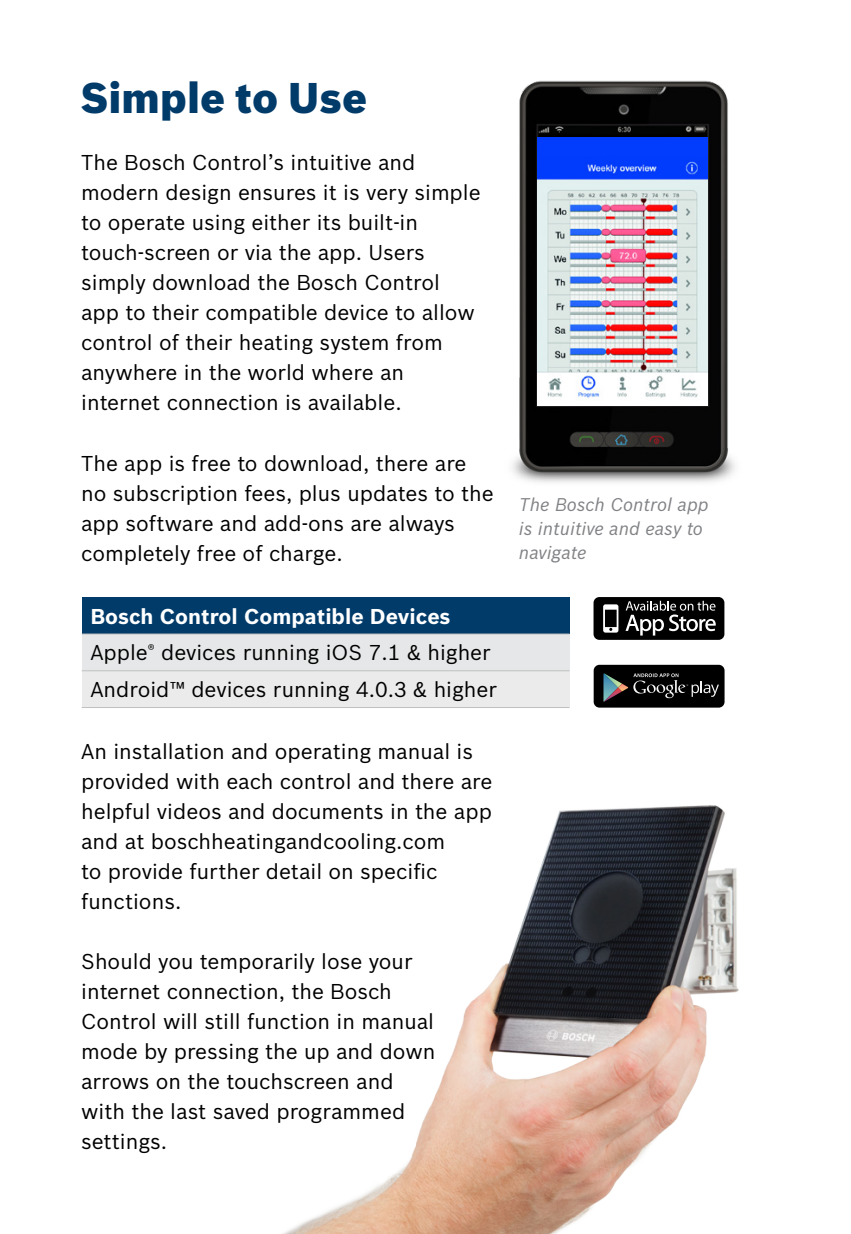
<style>
.page{position:relative;width:851px;height:1234px;background:#fff}
.page>*{position:absolute;margin:0;border:0;box-sizing:border-box;transform-origin:0 0}
.t1{font:900 42px "Bosch Sans";color:#003b6a}
.t2{font:21px/30px "Bosch Sans";color:#000}
.t3{font:italic 18px/24px "Bosch Sans";color:#808285}
.s1{font-weight:700;color:#fff}
</style>
<div class="page">
<img style="left:285px;top:805px;width:454px;height:428px">
<div style="left:82px;top:597px;width:487px;height:37px;background:#003b6a"></div>
<div style="left:82px;top:634px;width:487px;height:36px;background:#e6e7e8"></div>
<div style="left:82px;top:670px;width:487px;height:37px;background:#ebebec"></div>
<hr style="left:82px;top:633px;width:487px;height:1px;background:#c0c0c0">
<hr style="left:82px;top:670px;width:487px;height:1px;background:#c0c0c0">
<hr style="left:82px;top:706px;width:487px;height:2px;background:#c0c0c0">
<div style="left:593px;top:597px;width:131px;height:42px;background:#000;border-radius:6px"></div>
<svg style="left:603px;top:604px;width:15px;height:28px"></svg>
<svg style="left:625px;top:600px;width:90px;height:35px"></svg>
<img style="left:512px;top:80px;width:223px;height:403px">
<img style="left:537px;top:138px;width:170px;height:267px">
<div style="left:593px;top:664px;width:131px;height:43px;background:#000;border-radius:6px"></div>
<svg style="left:603px;top:673px;width:115px;height:28px"></svg>
<h1 class="t1" style="left:81px;top:66px;width:287px">Simple to Use</h1>
<p class="t2" style="left:81px;top:146px;width:401px">The Bosch Control’s intuitive and modern design ensures it is very simple to operate using either its built-in touch-screen or via the app. Users simply download the Bosch Control app to their compatible device to allow control of their heating system from anywhere in the world where an internet connection is available.</p>
<p class="t2" style="left:81px;top:446px;width:414px">The app is free to download, there are no subscription fees, plus updates to the app software and add-ons are always completely free of charge.</p>
<p class="t2" style="left:90px;top:596px;width:408px;line-height:36.6px"><span class="s1">Bosch Control Compatible Devices<br></span>Apple<sup>®</sup> devices running iOS 7.1 &amp; higher<br>Android™ devices running 4.0.3 &amp; higher</p>
<p class="t2" style="left:81px;top:734px;width:412px">An installation and operating manual is provided with each control and there are helpful videos and documents in the app and at boschheatingandcooling.com<br>to provide further detail on specific functions.</p>
<p class="t2" style="left:81px;top:944px;width:355px">Should you temporarily lose your internet connection, the Bosch<br>Control will still function in manual mode by pressing the up and down arrows on the touchscreen and with the last saved programmed settings.</p>
<p class="t3" style="left:519px;top:491px;width:191px">The Bosch Control app is intuitive and easy to navigate</p>
</div>
